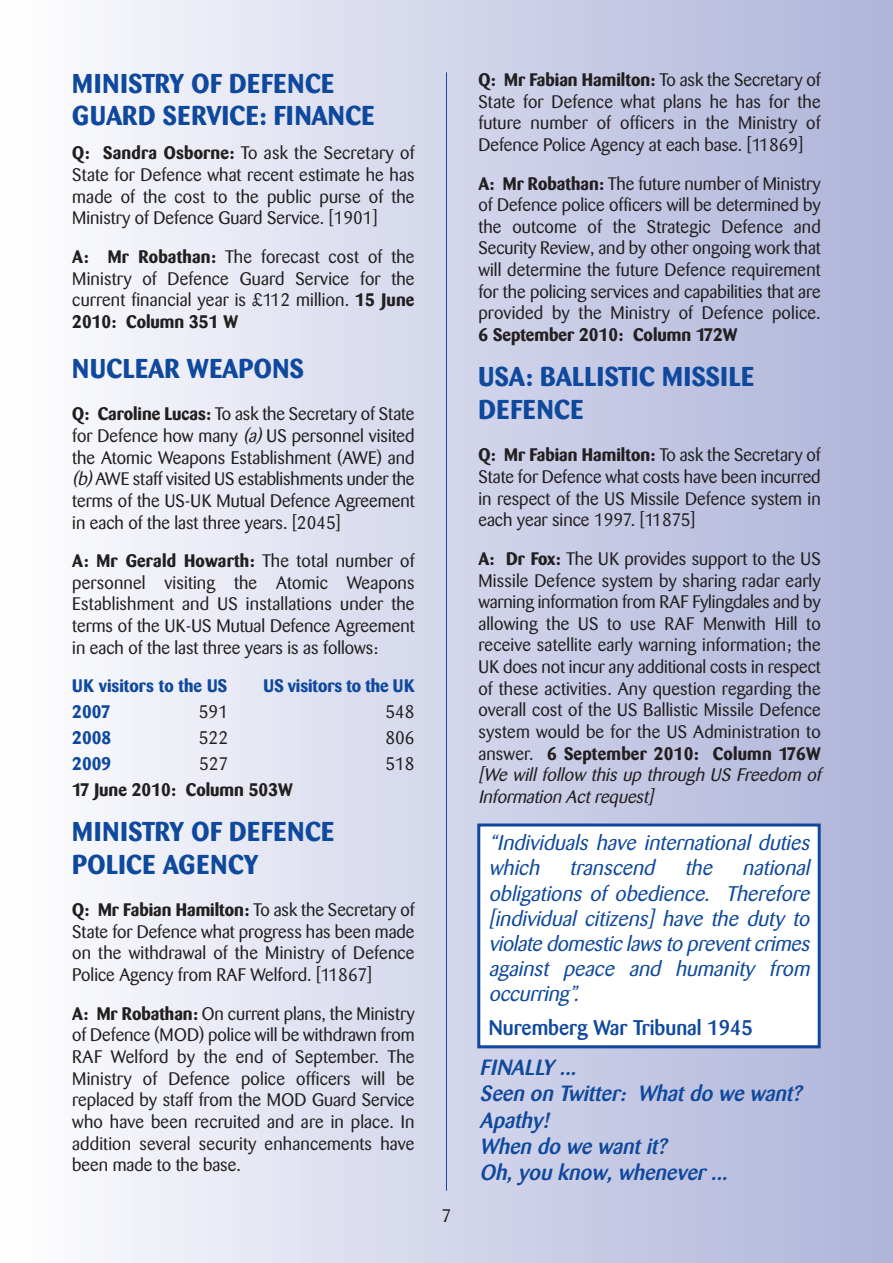
<style>
.page{position:relative;width:893px;height:1263px;background:#fff}
.page>*{position:absolute;margin:0;border:0;box-sizing:border-box;transform-origin:0 0}
.t1{font:700 27px/32.4px "Barmeno";letter-spacing:.02em;color:#0f499d}
.t2{font:italic 500 21.9px/26.2px "Barmeno";color:#0f499d}
.t3{font:italic 21px/25.2px "Barmeno";color:#0f499d;text-align:justify}
.t4{font:500 21px "Barmeno";color:#0f499d}
.t5{font:18px/21.6px "Barmeno";color:#231f20;text-align:justify}
.t6{font:700 18px "Barmeno";color:#0f499d}
.t7{font:700 18px "Barmeno";color:#231f20}
.s1{font-weight:700}
.s2{font-style:italic}
</style>
<div class="page">
<div style="left:0;top:0;width:893px;height:1263px;background:linear-gradient(to right,#fdfdfe,#adb3d9)"></div>
<hr style="left:446px;top:72px;width:1px;height:1119px;background:#0f499d">
<div style="left:480px;top:826px;width:338px;height:219px;background:#fff"></div>
<div style="left:477px;top:823px;width:344px;height:225px;border:3px solid #0f499d"></div>
<h1 class="t1" style="left:72px;top:68px;width:304px">MINISTRY OF DEFENCE<br>GUARD SERVICE: FINANCE</h1>
<p class="t5" style="left:72px;top:144px;width:344px"><span class="s1">Q: Sandra Osborne:</span> To ask the Secretary of State for Defence what recent estimate he has made of the cost to the public purse of the Ministry of Defence Guard Service. [1901]</p>
<p class="t5" style="left:72px;top:247px;width:344px"><span class="s1">A: Mr Robathan:</span> The forecast cost of the Ministry of Defence Guard Service for the current financial year is £112 million. <span class="s1">15 June 2010: Column 351 W</span></p>
<h1 class="t1" style="left:72px;top:353px;width:233px">NUCLEAR WEAPONS</h1>
<p class="t5" style="left:72px;top:405px;width:344px"><span class="s1">Q: Caroline Lucas:</span> To ask the Secretary of State for Defence how many <span class="s2">(a)</span>US personnel visited the Atomic Weapons Establishment (AWE) and <span class="s2">(b)</span>AWE staff visited US establishments under the terms of the US-UK Mutual Defence Agreement in each of the last three years. [2045]</p>
<p class="t5" style="left:72px;top:552px;width:344px"><span class="s1">A: Mr Gerald Howarth:</span> The total number of personnel visiting the Atomic Weapons Establishment and US installations under the terms of the UK-US Mutual Defence Agreement in each of the last three years is as follows:</p>
<p class="t6" style="left:72px;top:677px;width:157px">UK visitors to the US</p>
<p class="t6" style="left:264px;top:677px;width:153px">US visitors to the UK</p>
<p class="t6" style="left:72px;top:703px;width:40px">2007</p>
<p class="t5" style="left:199px;top:702px;width:31px">591</p>
<p class="t5" style="left:385px;top:702px;width:31px">548</p>
<p class="t6" style="left:72px;top:729px;width:41px">2008</p>
<p class="t5" style="left:199px;top:728px;width:31px">522</p>
<p class="t5" style="left:385px;top:728px;width:31px">806</p>
<p class="t6" style="left:72px;top:754px;width:41px">2009</p>
<p class="t5" style="left:199px;top:754px;width:30px">527</p>
<p class="t5" style="left:385px;top:754px;width:31px">518</p>
<p class="t7" style="left:72px;top:780px;width:222px">17 June 2010: Column 503W</p>
<h1 class="t1" style="left:72px;top:817px;width:263px">MINISTRY OF DEFENCE<br>POLICE AGENCY</h1>
<p class="t5" style="left:72px;top:901px;width:344px"><span class="s1">Q: Mr Fabian Hamilton:</span> To ask the Secretary of State for Defence what progress has been made on the withdrawal of the Ministry of Defence Police Agency from RAF Welford. [11867]</p>
<p class="t5" style="left:72px;top:1004px;width:344px"><span class="s1">A: Mr Robathan:</span> On current plans, the Ministry of Defence (MOD) police will be withdrawn from RAF Welford by the end of September. The Ministry of Defence police officers will be replaced by staff from the MOD Guard Service who have been recruited and are in place. In addition several security enhancements have been made to the base.</p>
<p class="t5" style="left:442px;top:1207px;width:11px">7</p>
<p class="t5" style="left:478px;top:70px;width:344px"><span class="s1">Q: Mr Fabian Hamilton:</span> To ask the Secretary of State for Defence what plans he has for the future number of officers in the Ministry of Defence Police Agency at each base. [11869]</p>
<p class="t5" style="left:478px;top:174px;width:344px"><span class="s1">A: Mr Robathan:</span> The future number of Ministry of Defence police officers will be determined by the outcome of the Strategic Defence and Security Review, and by other ongoing work that will determine the future Defence requirement for the policing services and capabilities that are provided by the Ministry of Defence police.</p>
<p class="t7" style="left:478px;top:325px;width:260px">6 September 2010: Column 172W</p>
<h1 class="t1" style="left:478px;top:362px;width:277px">USA: BALLISTIC MISSILE<br>DEFENCE</h1>
<p class="t5" style="left:478px;top:446px;width:344px"><span class="s1">Q: Mr Fabian Hamilton:</span> To ask the Secretary of State for Defence what costs have been incurred in respect of the US Missile Defence system in each year since 1997. [11875]</p>
<p class="t5" style="left:478px;top:549px;width:344px"><span class="s1">A: Dr Fox:</span> The UK provides support to the US Missile Defence system by sharing radar early warning information from RAF Fylingdales and by allowing the US to use RAF Menwith Hill to receive satellite early warning information; the UK does not incur any additional costs in respect of these activities. Any question regarding the overall cost of the US Ballistic Missile Defence system would be for the US Administration to answer. <span class="s1">6 September 2010: Column 176W </span><span class="s2">[We will follow this up through US Freedom of Information Act request]</span></p>
<p class="t3" style="left:489px;top:832px;width:326px">“Individuals have international duties which transcend the national obligations of obedience. Therefore [individual citizens] have the duty to violate domestic laws to prevent crimes against peace and humanity from occurring”.</p>
<p class="t4" style="left:489px;top:1019px;width:266px">Nuremberg War Tribunal 1945</p>
<p class="t2" style="left:480px;top:1056px;width:328px">FINALLY ...<br>Seen on Twitter: What do we want?<br>Apathy !<br>When do we want it?<br>Oh, you know, whenever ...</p>
</div>
